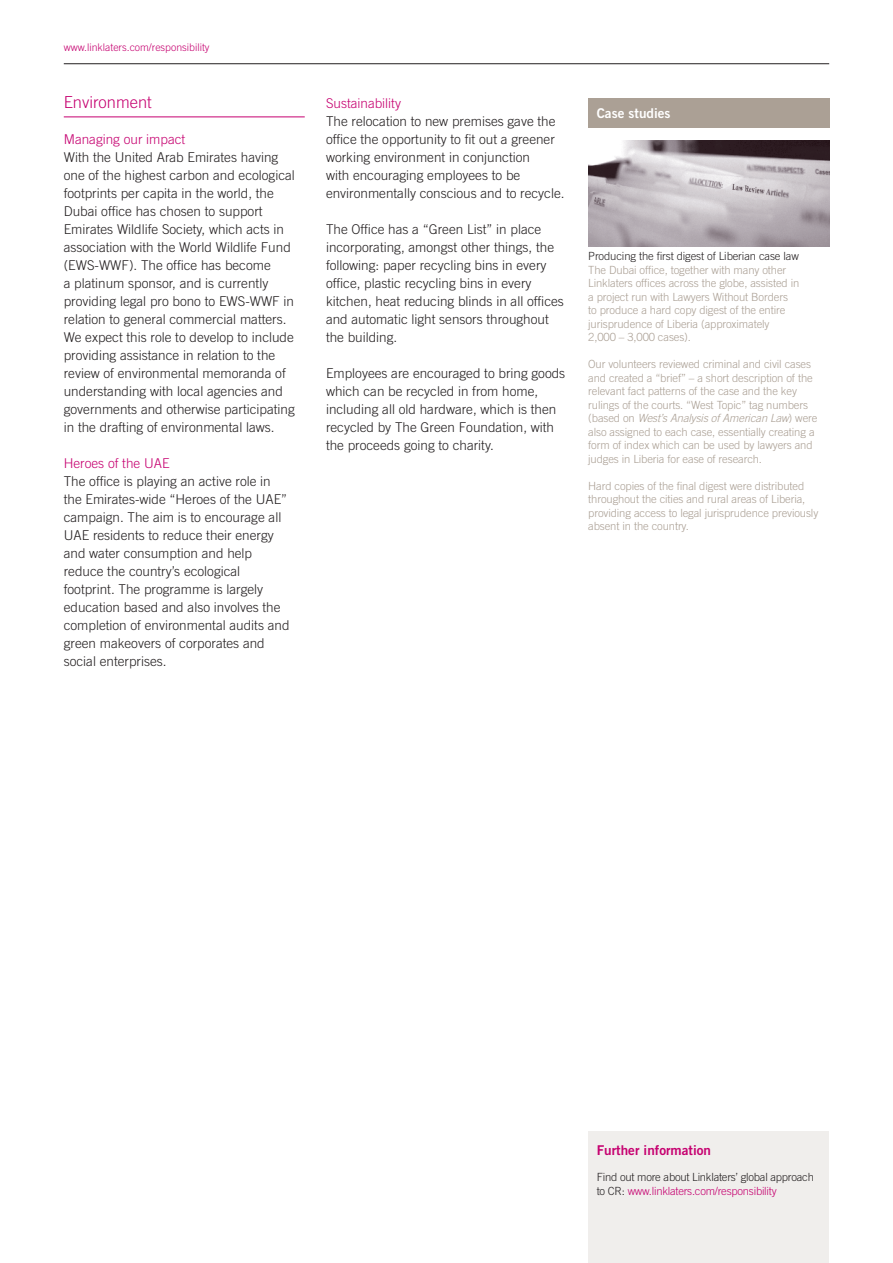
<style>
.page{position:relative;width:893px;height:1263px;background:#fff}
.page>*{position:absolute;margin:0;border:0;box-sizing:border-box;transform-origin:0 0}
.t1{font:300 16.5px "Trade Gothic";color:#c60170}
.t2{font:300 13.5px/18px "Trade Gothic";color:#231f20}
.t3{font:300 13.5px "Trade Gothic";color:#c60170}
.t4{font:13.5px "Trade Gothic Bold Two";color:#c60170}
.t5{font:13.5px "Trade Gothic Bold Two";color:#fff}
.t6{font:300 11.25px/13.5px "Trade Gothic";letter-spacing:-.01em;color:#aba095}
.t7{font:300 11.25px/13.5px "Trade Gothic";letter-spacing:-.02em;color:#231f20}
.t8{font:300 10.5px "Trade Gothic";color:#c60170}
.s1{font-style:italic}
.s2{color:#c60170}
</style>
<div class="page">
<div style="left:588px;top:98px;width:242px;height:30px;background:#aba095"></div>
<hr style="left:64px;top:63px;width:765px;height:1px;background:#231f20">
<hr style="left:64px;top:117px;width:241px;height:1px;background:#c60170">
<img style="left:588px;top:140px;width:241px;height:107px">
<div style="left:588px;top:1131px;width:240px;height:132px;background:#f0eeec"></div>
<p class="t8" style="left:64px;top:41px;width:147px">www.linklaters.com/responsibility</p>
<p class="t1" style="left:64px;top:92px;width:90px">Environment</p>
<p class="t3" style="left:64px;top:131px;width:123px">Managing our impact</p>
<p class="t2" style="left:64px;top:148px;width:233px">With the United Arab Emirates having one of the highest carbon and ecological footprints per capita in the world, the Dubai office has chosen to support Emirates Wildlife Society, which acts in association with the World Wildlife Fund (EWS-WWF). The office has become<br>a platinum sponsor, and is currently providing legal pro bono to EWS-WWF in relation to general commercial matters.<br>We expect this role to develop to include providing assistance in relation to the review of environmental memoranda of understanding with local agencies and governments and otherwise participating in the drafting of environmental laws.</p>
<p class="t3" style="left:64px;top:455px;width:107px">Heroes of the UAE</p>
<p class="t2" style="left:64px;top:472px;width:227px">The office is playing an active role in the Emirates-wide “Heroes of the UAE” campaign. The aim is to encourage all UAE residents to reduce their energy and water consumption and help reduce the country’s ecological footprint. The programme is largely education based and also involves the completion of environmental audits and green makeovers of corporates and social enterprises.</p>
<p class="t3" style="left:326px;top:95px;width:77px">Sustainability</p>
<p class="t2" style="left:326px;top:112px;width:240px">The relocation to new premises gave the office the opportunity to fit out a greener working environment in conjunction<br>with encouraging employees to be environmentally conscious and to recycle.</p>
<p class="t2" style="left:326px;top:220px;width:239px">The Office has a “Green List” in place incorporating, amongst other things, the following: paper recycling bins in every office, plastic recycling bins in every kitchen, heat reducing blinds in all offices and automatic light sensors throughout the building.</p>
<p class="t2" style="left:326px;top:364px;width:241px">Employees are encouraged to bring goods which can be recycled in from home, including all old hardware, which is then recycled by The Green Foundation, with the proceeds going to charity.</p>
<p class="t5" style="left:597px;top:105px;width:75px">Case studies</p>
<p class="t7" style="left:588px;top:249px;width:212px">Producing the first digest of Liberian case law</p>
<p class="t6" style="left:588px;top:263px;width:213px">The Dubai office, together with many other Linklaters offices across the globe, assisted in a project run with Lawyers Without Borders to produce a hard copy digest of the entire jurisprudence of Liberia (approximately 2,000 – 3,000 cases).</p>
<p class="t6" style="left:588px;top:357px;width:231px">Our volunteers reviewed criminal and civil cases and created a “brief” – a short description of the relevant fact patterns of the case and the key rulings of the courts. “West Topic” tag numbers (based on <span class="s1">West’s Analysis of American Law</span>) were also assigned to each case, essentially creating a form of index which can be used by lawyers and judges in Liberia for ease of research.</p>
<p class="t6" style="left:588px;top:479px;width:232px">Hard copies of the final digest were distributed throughout the cities and rural areas of Liberia, providing access to legal jurisprudence previously absent in the country.</p>
<p class="t4" style="left:597px;top:1142px;width:116px">Further information</p>
<p class="t7" style="left:597px;top:1170px;width:219px">Find out more about Linklaters’ global approach to CR: <span class="s2">www.linklaters.com/responsibility</span></p>
</div>
